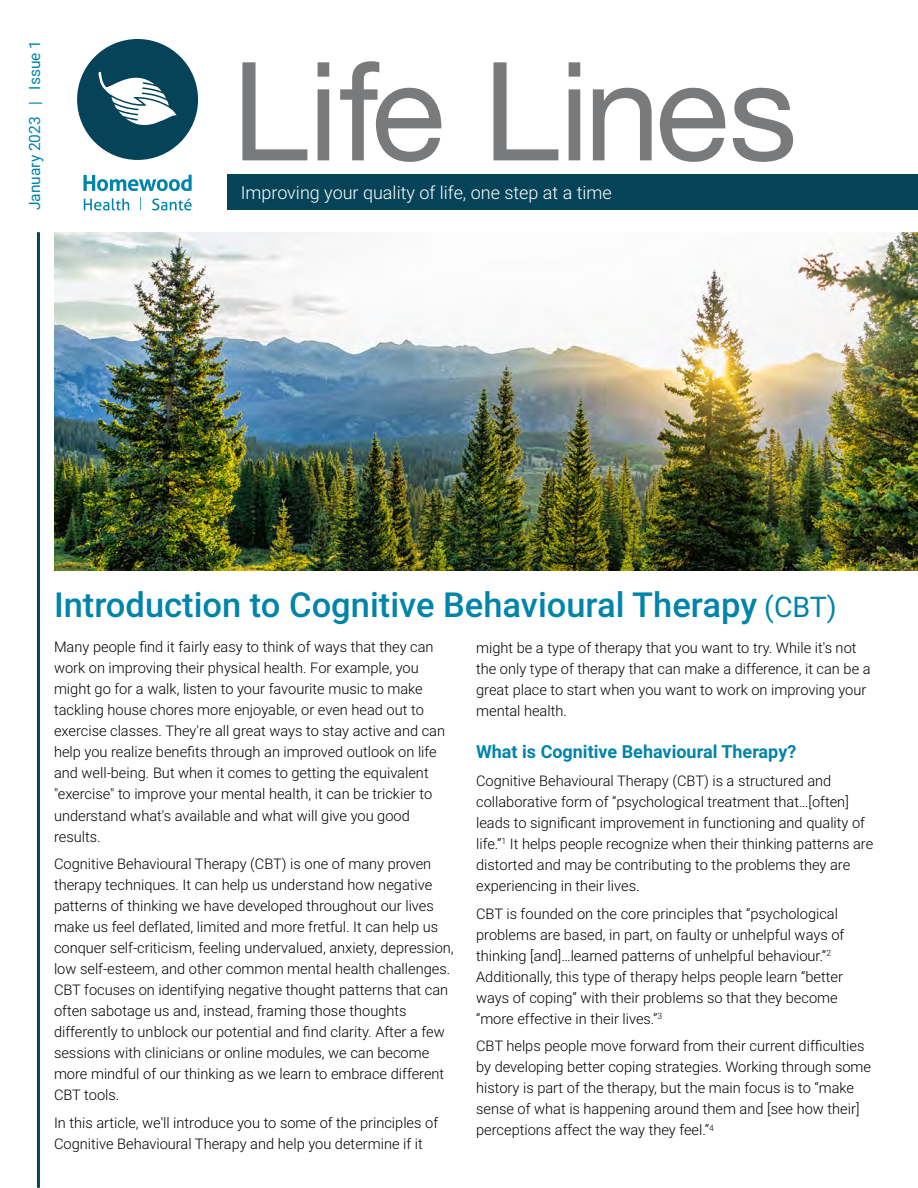
<style>
.page{position:relative;width:918px;height:1188px;background:#fff}
.page>*{position:absolute;margin:0;border:0;box-sizing:border-box;transform-origin:0 0}
.t1{font:137.25px "Helvetica Neue";color:#787a7c}
.t2{font:500 34.5px "Roboto";color:#0084a9}
.t3{font:300 18px "Roboto";color:#fff}
.t4{font:700 18px "Roboto";color:#0084a9}
.t5{font:15.6px "Roboto";color:#0084a9}
.t6{font:300 14.7px/21px "Roboto";color:#000}
.s1{font-weight:400;font-size:28.5px}
</style>
<div class="page">
<img style="left:54px;top:232px;width:864px;height:338px">
<div style="left:228px;top:175px;width:690px;height:35px;background:#054458"></div>
<div style="left:77px;top:39px;width:121px;height:121px;background:#054458;border-radius:50%"></div>
<svg style="left:99px;top:71px;width:78px;height:54px"></svg>
<hr style="left:37px;top:232px;width:3px;height:956px;background:#054458">
<svg style="left:84px;top:175px;width:108px;height:16px"></svg>
<svg style="left:84px;top:198px;width:45px;height:12px"></svg>
<svg style="left:152px;top:199px;width:40px;height:11px"></svg>
<svg style="left:140px;top:197px;width:1px;height:13px"></svg>
<p class="t5" style="left:24px;top:210px;width:172px;rotate:-90deg">January 2023 | Issue 1</p>
<h1 class="t1" style="left:232px;top:13px;width:567px">Life Lines</h1>
<p class="t3" style="left:241px;top:180px;width:373px">Improving your quality of life, one step at a time</p>
<h2 class="t2" style="left:54px;top:581px;width:784px">Introduction to Cognitive Behavioural Therapy <span class="s1">(CBT)</span></h2>
<p class="t6" style="left:54px;top:636px;width:393px">Many people find it fairly easy to think of ways that they can work on improving their physical health. For example, you might go for a walk, listen to your favourite music to make tackling house chores more enjoyable, or even head out to exercise classes. They're all great ways to stay active and can help you realize benefits through an improved outlook on life and well-being. But when it comes to getting the equivalent "exercise" to improve your mental health, it can be trickier to understand what's available and what will give you good results.</p>
<p class="t6" style="left:54px;top:853px;width:401px">Cognitive Behavioural Therapy (CBT) is one of many proven therapy techniques. It can help us understand how negative patterns of thinking we have developed throughout our lives make us feel deflated, limited and more fretful. It can help us conquer self-criticism, feeling undervalued, anxiety, depression, low self-esteem, and other common mental health challenges.<br>CBT focuses on identifying negative thought patterns that can often sabotage us and, instead, framing those thoughts differently to unblock our potential and find clarity. After a few sessions with clinicians or online modules, we can become more mindful of our thinking as we learn to embrace different CBT tools.</p>
<p class="t6" style="left:54px;top:1112px;width:386px">In this article, we'll introduce you to some of the principles of<br>Cognitive Behavioural Therapy and help you determine if it</p>
<p class="t6" style="left:476px;top:636px;width:396px">might be a type of therapy that you want to try. While it's not the only type of therapy that can make a difference, it can be a great place to start when you want to work on improving your mental health.</p>
<p class="t4" style="left:476px;top:739px;width:322px">What is Cognitive Behavioural Therapy?</p>
<p class="t6" style="left:476px;top:770px;width:399px">Cognitive Behavioural Therapy (CBT) is a structured and collaborative form of “psychological treatment that…[often] leads to significant improvement in functioning and quality of life.”<sup>1</sup> It helps people recognize when their thinking patterns are distorted and may be contributing to the problems they are experiencing in their lives.</p>
<p class="t6" style="left:476px;top:902px;width:370px">CBT is founded on the core principles that “psychological problems are based, in part, on faulty or unhelpful ways of thinking [and]…learned patterns of unhelpful behaviour.”<sup>2<br></sup>Additionally, this type of therapy helps people learn “better ways of coping” with their problems so that they become “more effective in their lives.”<sup>3</sup></p>
<p class="t6" style="left:476px;top:1035px;width:396px">CBT helps people move forward from their current difficulties by developing better coping strategies. Working through some history is part of the therapy, but the main focus is to “make sense of what is happening around them and [see how their] perceptions affect the way they feel.”<sup>4</sup></p>
</div>
